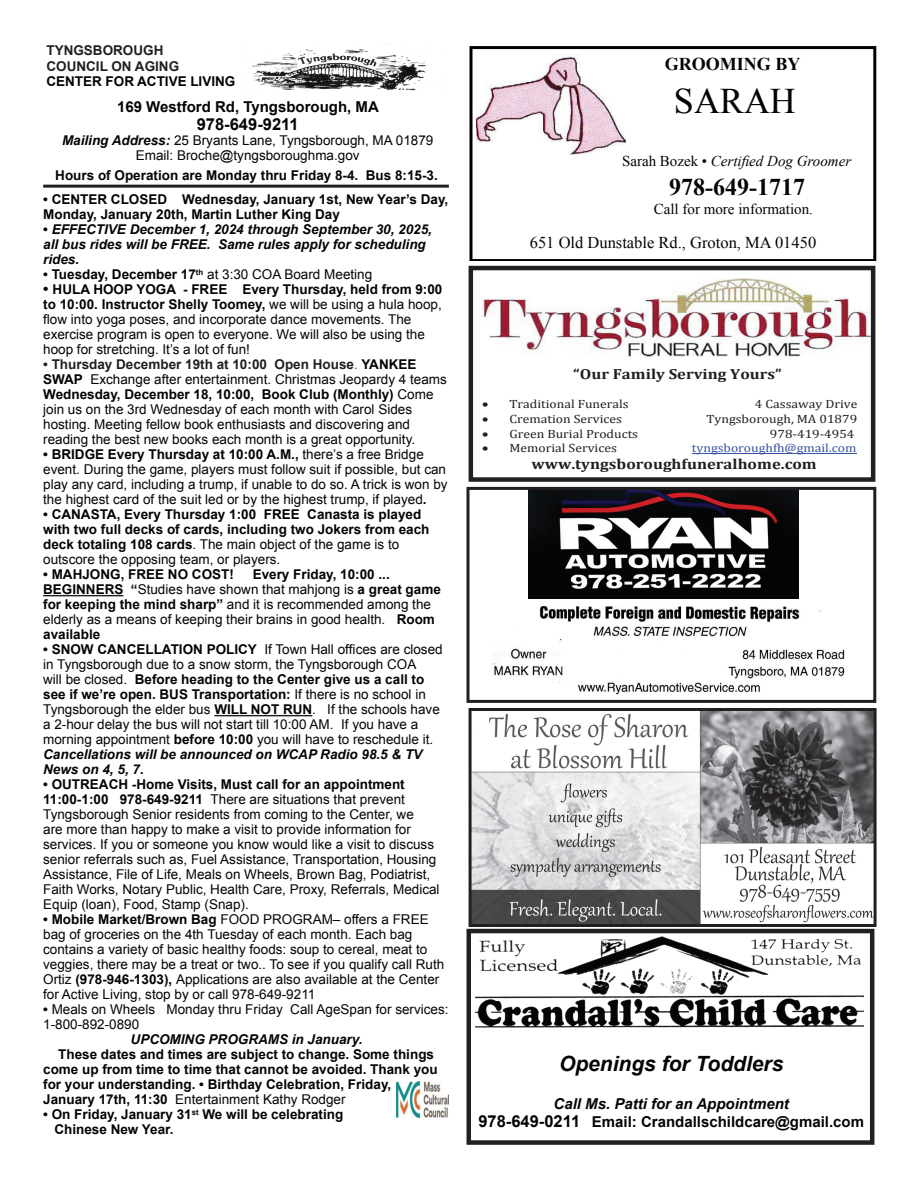
<style>
.page{position:relative;width:918px;height:1188px;background:#fff}
.page>*{position:absolute;margin:0;border:0;box-sizing:border-box;transform-origin:0 0}
.t1{font:36px "Times New Roman";color:#040503}
.t2{font:700 24px "Times New Roman";color:#040503}
.t3{font:italic 700 21px "Arial";color:#040503}
.t4{font:700 18px "Times New Roman";color:#040503}
.t5{font:16.5px "Times New Roman";color:#040503}
.t6{font:700 16.5px "Arial";color:#040503}
.t7{font:700 15px/18px "Arial";color:#040503;text-align:center}
.t8{font:italic 15px "Times New Roman";color:#040503}
.t9{font:15px "Times New Roman";color:#040503}
.t10{font:700 14.55px "Cambria";color:#231f20;scale:1.14 1}
.t11{font:13.5px/15px "Arial";color:#040503}
.t12{font:700 13.5px/15px "Arial";color:#040503}
.t13{font:italic 700 13.5px/15px "Arial";color:#040503}
.t14{font:700 13.5px/16.2px "Arial";color:#231f20}
.t15{font:12px "Cambria";color:#231f20;scale:1.14 1}
.t16{font:12px "Cambria";color:#3853a3;scale:1.14 1}
.s1{color:#231f20}
.s2{font-weight:700;font-style:italic}
.s3{font-style:normal}
.s4{font-weight:700}
.s5{font-size:15px}
.s6{font-weight:400;color:#0d7f3f}
.s7{color:#040503}
.s8{font-weight:400}
.s9{font-style:italic}
.s10{font-size:16.5px}
</style>
<div class="page">
<img style="left:473px;top:712px;width:400px;height:211px">
<div style="left:469px;top:708px;width:408px;height:219px;border:3px solid #231f20"></div>
<img style="left:482px;top:279px;width:388px;height:78px">
<hr style="left:692px;top:453px;width:164px;height:1px;background:#3853a3">
<div style="left:469px;top:266px;width:406px;height:216px;border:4px solid #231f20"></div>
<img style="left:475px;top:937px;width:389px;height:91px">
<div style="left:466px;top:929px;width:408px;height:216px;border:4px solid #231f20"></div>
<svg style="left:470px;top:46px;width:406px;height:215px"></svg>
<img style="left:477px;top:55px;width:148px;height:99px">
<img style="left:491px;top:607px;width:354px;height:88px">
<img style="left:529px;top:491px;width:270px;height:107px">
<div style="left:466px;top:487px;width:410px;height:216px;border:3px solid #231f20"></div>
<img style="left:252px;top:44px;width:183px;height:47px">
<hr style="left:43px;top:185px;width:406px;height:3px;background:#231f20">
<hr style="left:43px;top:595px;width:80px;height:1px;background:#231f20">
<hr style="left:214px;top:715px;width:98px;height:1px;background:#231f20">
<img style="left:396px;top:1081px;width:53px;height:37px">
<p class="t14" style="left:46px;top:43px;width:119px">Tyngsborough<br>Council</p>
<p class="t12" style="left:46px;top:59px;width:134px;text-indent:65px"><span class="s1">on Aging<br></span>Center for Activ</p>
<p class="t12" style="left:178px;top:74px;width:59px">e Living</p>
<p class="t7" style="left:117px;top:98px;width:263px">169 Westford Rd, Tyngsborough, MA</p>
<p class="t6" style="left:197px;top:113px;width:103px">978-649-9211</p>
<p class="t11" style="left:62px;top:133px;width:373px;text-align:center"><span class="s2">Mailing Address:</span> 25 Bryants Lane, Tyngsborough, MA 01879<br>Email: Broche@tyngsboroughma.gov</p>
<p class="t12" style="left:43px;top:192px;width:96px">• CENTER CLOSE</p>
<p class="t12" style="left:55px;top:168px;width:384px">Hours of Operation are Monday thru Friday 8-4. Bus 8:15-3.</p>
<p class="t12" style="left:43px;top:192px;width:407px;text-indent:114px">D Wednesday, January 1st, New Year’s Day,<br>Monday, January 20th, Martin Luther King Day</p>
<p class="t13" style="left:43px;top:223px;width:390px"><span class="s3">•</span> EFFECTIVE December 1, 2024 through September 30, 2025, all bus rides will be FREE. Same rules apply for scheduling rides.</p>
<p class="t11" style="left:43px;top:267px;width:331px"><span class="s4">• Tuesday, December 17</span><sup>th</sup> at 3:30 COA Board Meeting</p>
<p class="t12" style="left:43px;top:282px;width:61px"><span class="s5">•</span> HULAHOOP</p>
<p class="t12" style="left:136px;top:282px;width:11px">YOGA</p>
<p class="t12" style="left:183px;top:282px;width:27px">- FREE</p>
<p class="t11" style="left:43px;top:282px;width:401px;text-indent:199px"><span class="s4">Every Thursday, held from 9:00 to 10:00. Instructor Shelly Toomey,</span> we will be using a hula hoop, flow into yoga poses, and incorporate dance movements. The exercise program is open to everyone. We will also be using the hoop for stretching. It’s a lot of fun!</p>
<p class="t14" style="left:43px;top:357px;width:329px">• Thursday December 19th at 10:00 Open House<span class="s6">.</span> <span class="s7">YAN</span></p>
<p class="t12" style="left:389px;top:357px;width:19px">KEE</p>
<p class="t12" style="left:43px;top:372px;width:11px">SWAP</p>
<p class="t11" style="left:43px;top:372px;width:405px;text-indent:47px">Exchange after entertainment. Christmas Jeopardy 4 teams <span class="s4">Wednesday, December 18, 10:00, Book Club (Monthly)</span> Come join us on the 3rd Wednesday of each month with Carol Sides hosting. Meeting fellow book enthusiasts and discovering and reading the best new books each month is a great opportunity.</p>
<p class="t11" style="left:43px;top:447px;width:406px"><span class="s4">• BRIDGE Every Thursday at 10:00 A.M.,</span> there’s a free Bridge event. During the game, players must follow suit if possible, but can play any card, including a trump, if unable to do so. A trick is won by the highest card of the suit led or by the highest trump, if played<span class="s4">.</span></p>
<p class="t12" style="left:43px;top:507px;width:29px">• CANAS</p>
<p class="t12" style="left:100px;top:507px;width:183px">TA, Every Thursday 1:00 FREE</p>
<p class="t12" style="left:43px;top:507px;width:388px;text-indent:264px">Canasta is played with two full decks of cards, including two Jokers from each deck totaling 108 cards<span class="s8">. The main object of the game is to outscore the opposing team, or players.</span></p>
<p class="t12" style="left:43px;top:567px;width:58px">• MAHJONG</p>
<p class="t12" style="left:121px;top:567px;width:26px">, FREE</p>
<p class="t12" style="left:168px;top:567px;width:68px">NO COST!</p>
<p class="t12" style="left:253px;top:567px;width:139px">Every Friday, 10:00 ...</p>
<p class="t12" style="left:43px;top:582px;width:11px">BEG</p>
<p class="t12" style="left:72px;top:582px;width:14px">INNERS</p>
<p class="t11" style="left:43px;top:582px;width:399px;text-indent:88px"><span class="s4">“</span>Studies have shown that mahjong is <span class="s4">a great game for keeping the mind sharp”</span> and it is recommended among the elderly as a means of keeping their brains in good health. <span class="s4">Room available</span></p>
<p class="t12" style="left:43px;top:642px;width:20px">• SNOW</p>
<p class="t11" style="left:43px;top:642px;width:401px;text-indent:54px"><span class="s4">CAN CELLATION POLICY</span> If Town Hall offices are closed in Tyngsborough due to a snow storm, the Tyngsborough COA<br>will be closed. <span class="s4">Before heading to the Center give us a call to see if we’re open. BUS</span></p>
<p class="t11" style="left:43px;top:687px;width:384px;text-indent:149px"><span class="s4">Transportation:</span> If there is no school in<br>Tyngsborough the elder bus <span class="s4">WILL NOT RUN</span></p>
<p class="t11" style="left:43px;top:702px;width:398px;text-indent:269px">. If the schools have a 2-hour delay the bus will not start till 10:00 AM. If you have a morning appointment <span class="s4">before 10:00</span> you will have to reschedule it.<br><span class="s2">Cancellations will be announced on WCAP Radio 98.5 &amp; TV News on 4, 5, 7.</span></p>
<p class="t12" style="left:43px;top:777px;width:48px">• OUTREA</p>
<p class="t11" style="left:43px;top:777px;width:398px;text-indent:65px"><span class="s4">CH -Home Visits, Must call for an appointment 11:00-1:00 978-649-9211</span> There are situations that prevent Tyngsborough Senior residents from coming to the Center, we<br>are more than happy to make a visit to provide information for services. If you or someone you know would like a visit to discuss senior referrals such as, Fuel Assistance, Transportation, Housing Assistance, File of Life, Meals on Wheels, Brown Bag, Podiatrist, Faith Works, Notary Public, Health Care, Proxy, Referrals, Medical Equip (loan), Food, Stamp (Snap).</p>
<p class="t11" style="left:43px;top:912px;width:403px"><span class="s4">• Mobile Market/Brown Bag</span> FOOD PROGRAM– offers a FREE bag of groceries on the 4th Tuesday of each month. Each bag contains a variety of basic healthy foods: soup to cereal, meat to veggies, there may be a treat or two.. To see if you qualify call Ruth Ortiz <span class="s4">(978-946-1303),</span> Applications are also available at the Center for Active Living, stop by or call 978-649-9211</p>
<p class="t11" style="left:43px;top:1002px;width:407px"><span class="s4">•</span> Meals on Wheels Monday thru Friday Call AgeSpan for services:</p>
<p class="t11" style="left:43px;top:1017px;width:98px">1-800-892-0890</p>
<p class="t13" style="left:131px;top:1032px;width:234px">UPCOMING PROGRAMS in January.</p>
<p class="t12" style="left:58px;top:1047px;width:377px">These dates and times are subject to change. Some things</p>
<p class="t12" style="left:43px;top:1062px;width:396px">come up from time to time that cannot be avoided. Thank you</p>
<p class="t12" style="left:43px;top:1077px;width:350px">for your understanding. • Birthday Celebration, Friday,</p>
<p class="t11" style="left:43px;top:1092px;width:304px"><span class="s4">January 17th, 11:30</span> Entertainment Kathy Rodger</p>
<p class="t12" style="left:54px;top:1107px;width:290px;text-indent:-11px">• On Friday, January 31<sup>st</sup> We will be celebrating<br>Chinese New Year.</p>
<p class="t4" style="left:665px;top:52px;width:137px">GROOMING BY</p>
<p class="t1" style="left:674px;top:77px;width:124px">SARAH</p>
<p class="t8" style="left:622px;top:151px;width:231px"><span class="s3">Sarah Bozek •</span> Certified Dog Groomer</p>
<p class="t2" style="left:669px;top:170px;width:137px">978-649-1717</p>
<p class="t9" style="left:654px;top:199px;width:161px">Call for more information.</p>
<p class="t5" style="left:530px;top:232px;width:288px">651 Old Dunstable Rd., Groton, MA 01450</p>
<p class="t10" style="left:573px;top:366px;width:184px">“Our Family Serving Yours”</p>
<p class="t15" style="left:482px;top:397px;width:130px">• Traditional Funerals</p>
<p class="t15" style="left:755px;top:397px;width:91px">4 Cassaway Drive</p>
<p class="t15" style="left:482px;top:412px;width:124px">• Cremation Services</p>
<p class="t15" style="left:706px;top:412px;width:134px">Tyngsborough, MA 01879</p>
<p class="t15" style="left:482px;top:426px;width:138px">• Green Burial Products</p>
<p class="t15" style="left:770px;top:426px;width:76px">978‐419‐4954</p>
<p class="t15" style="left:482px;top:441px;width:120px">• Memorial Services</p>
<p class="t16" style="left:692px;top:441px;width:146px">tyngsboroughfh@gmail.com</p>
<p class="t10" style="left:531px;top:455px;width:252px">www.tyngsboroughfuneralhome.com</p>
<p class="t3" style="left:559px;top:1050px;width:226px">Openings for Toddlers</p>
<p class="t7" style="left:478px;top:1095px;width:387px"><span class="s9">Call Ms. Patti for an Appointment<br></span><span class="s10">978-649-0211</span> Email: Crandallschildcare@gmail.com</p>
</div>
